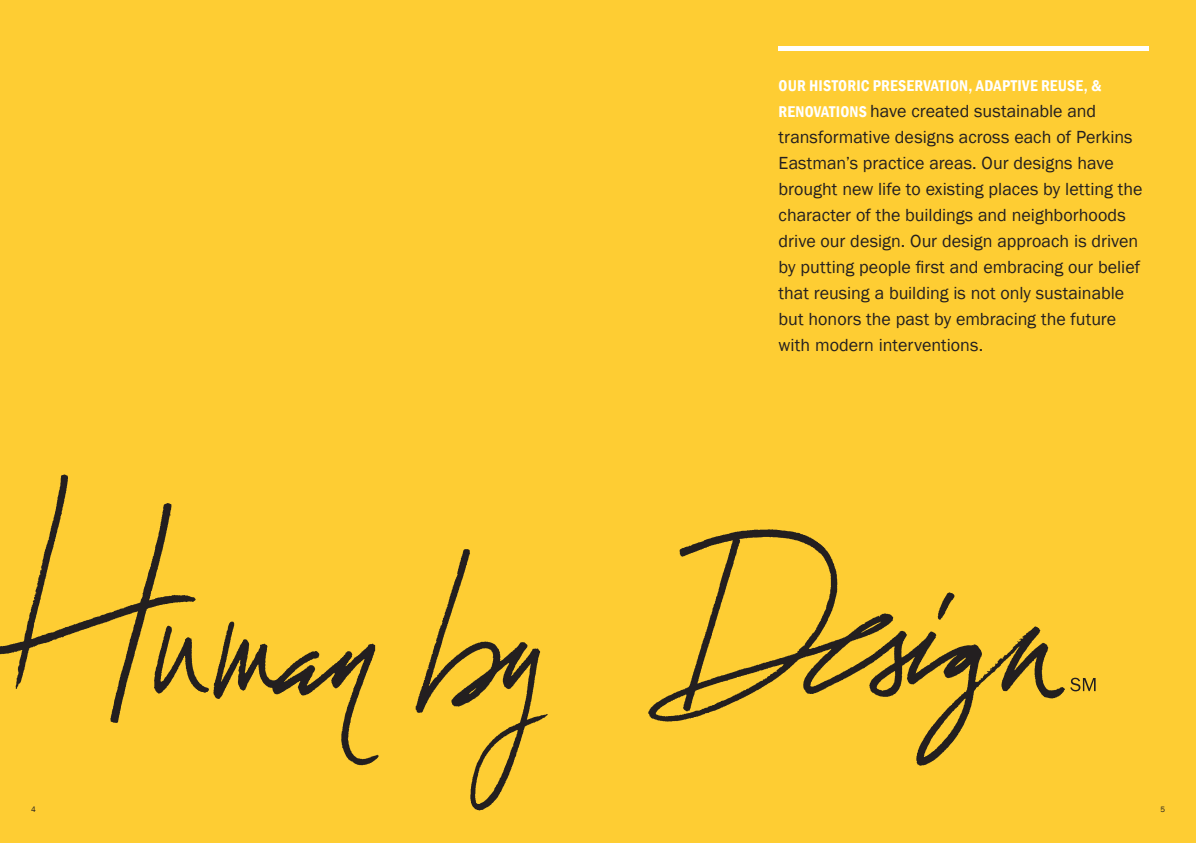
<style>
.page{position:relative;width:1196px;height:843px;background:#fff}
.page>*{position:absolute;margin:0;border:0;box-sizing:border-box;transform-origin:0 0}
.t1{font:18px/26px "Franklin Gothic";color:#231f20}
.t2{font:600 condensed 16px "Franklin Gothic";letter-spacing:.01em;color:#fff}
.t3{font:8px "Franklin Gothic";color:#231f20}
.s1{font-weight:600;font-stretch:condensed;font-size:16px;color:#fff}
</style>
<div class="page">
<div style="left:0;top:0;width:1195px;height:842px;background:#fecd33"></div>
<hr style="left:778px;top:47px;width:370px;height:4px;background:#fff">
<svg style="left:415px;top:549px;width:132px;height:261px"></svg>
<svg style="left:0;top:474px;width:196px;height:248px"></svg>
<svg style="left:154px;top:621px;width:224px;height:144px"></svg>
<svg style="left:648px;top:529px;width:416px;height:236px"></svg>
<svg style="left:1070px;top:677px;width:25px;height:14px"></svg>
<p class="t2" style="left:778px;top:75px;width:324px">OUR HISTORIC PRESERVATION, ADAPTIVE REUSE, &amp;</p>
<p class="t1" style="left:778px;top:98px;width:365px"><span class="s1">RENOVATIONS</span> have created sustainable and transformative designs across each of Perkins Eastman’s practice areas. Our designs have brought new life to existing places by letting the character of the buildings and neighborhoods drive our design. Our design approach is driven by putting people first and embracing our belief that reusing a building is not only sustainable but honors the past by embracing the future with modern interventions.</p>
<p class="t3" style="left:31px;top:804px;width:6px">4</p>
<p class="t3" style="left:1160px;top:804px;width:6px">5</p>
</div>
